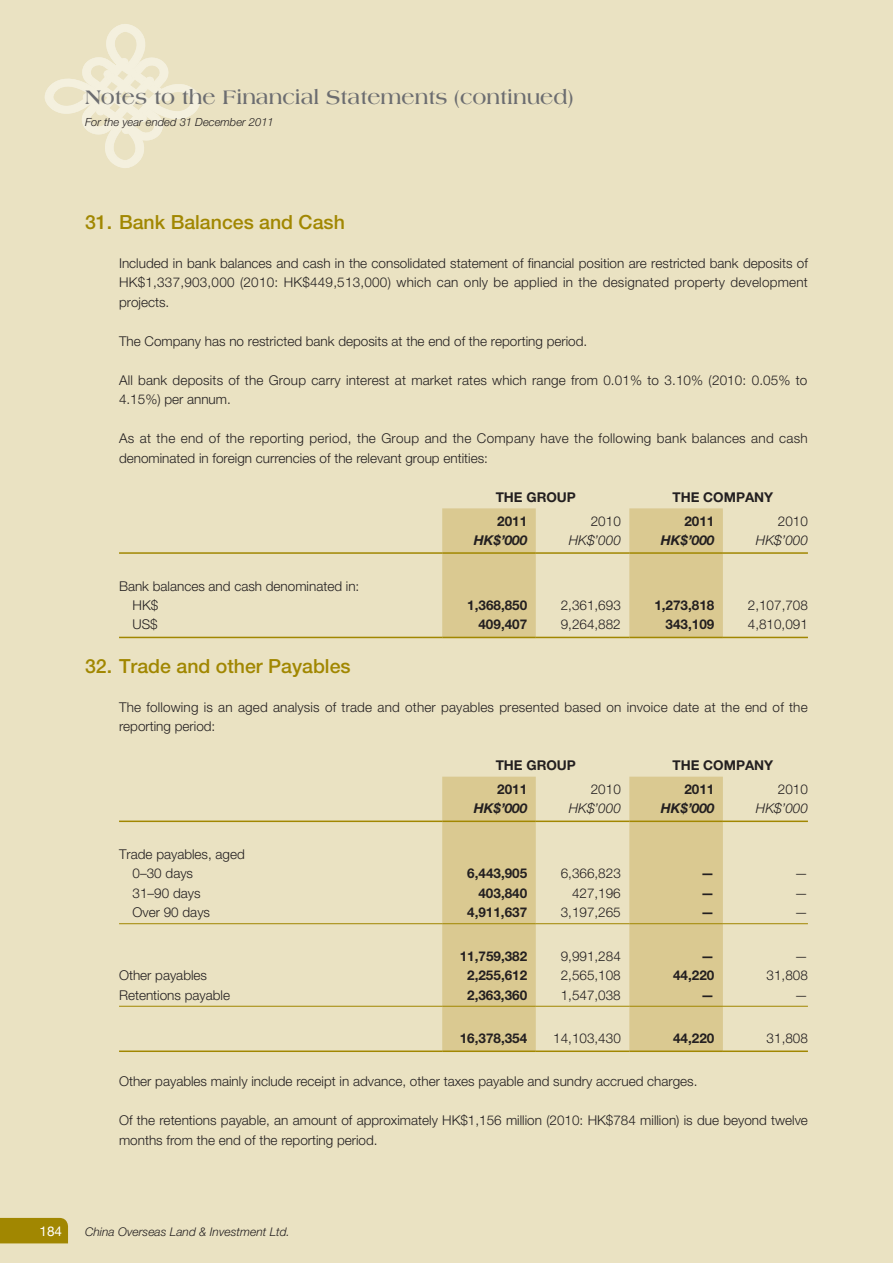
<style>
.page{position:relative;width:893px;height:1263px;background:#eae2c2}
.page>*{position:absolute;margin:0;border:0;box-sizing:border-box;transform-origin:0 0}
.t1{font:700 21px "Americana Std";color:#6c6d70}
.t2{font:500 19.5px "Helvetica Neue LT Std";color:#a18701}
.t3{font:300 13.5px/19.5px "Helvetica Neue LT Std";color:#231f20}
.t4{font:700 13.5px "Helvetica Neue LT Std";color:#231f20}
.t5{font:300 13.5px/19.5px "Helvetica Neue LT Std";letter-spacing:.02em;color:#231f20}
.t6{font:italic 700 13.5px "Helvetica Neue LT Std";color:#231f20}
.t7{font:italic 300 13.5px "Helvetica Neue LT Std";color:#231f20}
.t8{font:13.5px "Helvetica Neue";color:#fff}
.t9{font:italic 300 12px "Helvetica Neue LT Std";color:#231f20}
.t10{font:italic 300 11.25px "Helvetica Neue LT Std";color:#231f20}
</style>
<div class="page">
<svg style="left:44px;top:24px;width:156px;height:144px"></svg>
<div style="left:0;top:1218px;width:68px;height:25px;background:#a18701"></div>
<svg style="left:442px;top:508px;width:281px;height:129px"></svg>
<hr style="left:119px;top:552px;width:323px;height:2px;background:#a18701">
<hr style="left:442px;top:552px;width:94px;height:2px;background:#a18701">
<hr style="left:536px;top:552px;width:93px;height:2px;background:#a18701">
<hr style="left:629px;top:552px;width:94px;height:2px;background:#a18701">
<hr style="left:723px;top:552px;width:85px;height:2px;background:#a18701">
<hr style="left:119px;top:637px;width:323px;height:1px;background:#a18701">
<hr style="left:442px;top:637px;width:94px;height:1px;background:#a18701">
<hr style="left:536px;top:637px;width:93px;height:1px;background:#a18701">
<hr style="left:629px;top:637px;width:94px;height:1px;background:#a18701">
<hr style="left:723px;top:637px;width:85px;height:1px;background:#a18701">
<svg style="left:442px;top:777px;width:281px;height:273px;fill:#dac991"></svg>
<hr style="left:119px;top:820px;width:323px;height:2px;background:#a18701">
<hr style="left:442px;top:820px;width:94px;height:2px;background:#a18701">
<hr style="left:536px;top:820px;width:93px;height:2px;background:#a18701">
<hr style="left:629px;top:820px;width:94px;height:2px;background:#a18701">
<hr style="left:723px;top:820px;width:85px;height:2px;background:#a18701">
<hr style="left:119px;top:923px;width:323px;height:1px;background:#a18701">
<hr style="left:442px;top:923px;width:94px;height:1px;background:#a18701">
<hr style="left:536px;top:923px;width:93px;height:1px;background:#a18701">
<hr style="left:629px;top:923px;width:94px;height:1px;background:#a18701">
<hr style="left:723px;top:923px;width:85px;height:1px;background:#a18701">
<hr style="left:119px;top:1006px;width:323px;height:1px;background:#a18701">
<hr style="left:442px;top:1006px;width:94px;height:1px;background:#a18701">
<hr style="left:536px;top:1006px;width:93px;height:1px;background:#a18701">
<hr style="left:629px;top:1006px;width:94px;height:1px;background:#a18701">
<hr style="left:723px;top:1006px;width:85px;height:1px;background:#a18701">
<hr style="left:119px;top:1050px;width:323px;height:2px;background:#a18701">
<hr style="left:442px;top:1050px;width:94px;height:2px;background:#a18701">
<hr style="left:536px;top:1050px;width:93px;height:2px;background:#a18701">
<hr style="left:629px;top:1050px;width:94px;height:2px;background:#a18701">
<hr style="left:723px;top:1050px;width:85px;height:2px;background:#a18701">
<h1 class="t1" style="left:85px;top:85px;width:490px">Notes to the Financial Statements (continued)</h1>
<p class="t10" style="left:85px;top:116px;width:190px">For the year ended 31 December 2011</p>
<h2 class="t2" style="left:85px;top:210px;width:261px">31. Bank Balances and Cash</h2>
<p class="t3" style="left:119px;top:253px;width:690px;text-align:justify">Included in bank balances and cash in the consolidated statement of financial position are restricted bank deposits of HK$1,337,903,000 (2010: HK$449,513,000) which can only be applied in the designated property development projects.</p>
<p class="t3" style="left:119px;top:331px;width:470px">The Company has no restricted bank deposits at the end of the reporting period.</p>
<p class="t3" style="left:119px;top:370px;width:690px">All bank deposits of the Group carry interest at market rates which range from 0.01% to 3.10% (2010: 0.05% to<br>4.15%) per annum.</p>
<p class="t5" style="left:119px;top:428px;width:690px">As at the end of the reporting period, the Group and the Company have the following bank balances and cash denominated in foreign currencies of the relevant group entities:</p>
<p class="t4" style="left:496px;top:489px;width:82px">THE GROUP</p>
<p class="t4" style="left:672px;top:489px;width:102px">THE COMPANY</p>
<p class="t4" style="left:497px;top:512px;width:32px">2011</p>
<p class="t3" style="left:591px;top:511px;width:32px">2010</p>
<p class="t4" style="left:684px;top:512px;width:32px">2011</p>
<p class="t3" style="left:778px;top:511px;width:32px">2010</p>
<p class="t6" style="left:474px;top:532px;width:55px">HK$’000</p>
<p class="t7" style="left:569px;top:532px;width:54px">HK$’000</p>
<p class="t6" style="left:661px;top:532px;width:55px">HK$’000</p>
<p class="t7" style="left:756px;top:532px;width:54px">HK$’000</p>
<p class="t3" style="left:133px;top:576px;width:228px;text-indent:-14px">Bank balances and cash denominated in:<br>HK$</p>
<p class="t4" style="left:467px;top:597px;width:62px">1,368,850</p>
<p class="t3" style="left:561px;top:595px;width:62px">2,361,693</p>
<p class="t4" style="left:654px;top:597px;width:62px">1,273,818</p>
<p class="t3" style="left:748px;top:595px;width:62px">2,107,708</p>
<p class="t3" style="left:133px;top:615px;width:27px">US$</p>
<p class="t4" style="left:478px;top:616px;width:50px">409,407</p>
<p class="t3" style="left:561px;top:615px;width:62px">9,264,882</p>
<p class="t4" style="left:666px;top:616px;width:50px">343,109</p>
<p class="t3" style="left:748px;top:615px;width:62px">4,810,091</p>
<h2 class="t2" style="left:85px;top:654px;width:267px">32. Trade and other Payables</h2>
<p class="t3" style="left:119px;top:697px;width:690px">The following is an aged analysis of trade and other payables presented based on invoice date at the end of the reporting period:</p>
<p class="t4" style="left:496px;top:757px;width:82px">THE GROUP</p>
<p class="t4" style="left:672px;top:757px;width:102px">THE COMPANY</p>
<p class="t4" style="left:497px;top:781px;width:32px">2011</p>
<p class="t3" style="left:591px;top:779px;width:32px">2010</p>
<p class="t4" style="left:684px;top:781px;width:32px">2011</p>
<p class="t3" style="left:778px;top:779px;width:32px">2010</p>
<p class="t6" style="left:474px;top:800px;width:55px">HK$’000</p>
<p class="t7" style="left:569px;top:800px;width:54px">HK$’000</p>
<p class="t6" style="left:661px;top:800px;width:55px">HK$’000</p>
<p class="t7" style="left:756px;top:800px;width:54px">HK$’000</p>
<p class="t3" style="left:133px;top:844px;width:114px;text-indent:-14px">Trade payables, aged<br>0–30 days</p>
<p class="t4" style="left:467px;top:865px;width:62px">6,443,905</p>
<p class="t3" style="left:561px;top:863px;width:62px">6,366,823</p>
<p class="t4" style="left:701px;top:865px;width:15px">—</p>
<p class="t3" style="left:794px;top:863px;width:15px">—</p>
<p class="t3" style="left:133px;top:883px;width:70px">31–90 days</p>
<p class="t4" style="left:478px;top:884px;width:50px">403,840</p>
<p class="t3" style="left:572px;top:883px;width:50px">427,196</p>
<p class="t4" style="left:701px;top:884px;width:15px">—</p>
<p class="t3" style="left:794px;top:883px;width:15px">—</p>
<p class="t3" style="left:133px;top:902px;width:79px">Over 90 days</p>
<p class="t4" style="left:467px;top:904px;width:62px">4,911,637</p>
<p class="t3" style="left:561px;top:902px;width:62px">3,197,265</p>
<p class="t4" style="left:701px;top:904px;width:15px">—</p>
<p class="t3" style="left:794px;top:902px;width:15px">—</p>
<p class="t4" style="left:460px;top:948px;width:69px">11,759,382</p>
<p class="t3" style="left:561px;top:946px;width:62px">9,991,284</p>
<p class="t4" style="left:701px;top:948px;width:15px">—</p>
<p class="t3" style="left:794px;top:946px;width:15px">—</p>
<p class="t3" style="left:119px;top:965px;width:90px">Other payables</p>
<p class="t4" style="left:467px;top:967px;width:62px">2,255,612</p>
<p class="t3" style="left:561px;top:965px;width:62px">2,565,108</p>
<p class="t4" style="left:673px;top:967px;width:43px">44,220</p>
<p class="t3" style="left:767px;top:965px;width:43px">31,808</p>
<p class="t3" style="left:119px;top:985px;width:113px">Retentions payable</p>
<p class="t4" style="left:467px;top:987px;width:62px">2,363,360</p>
<p class="t3" style="left:561px;top:985px;width:62px">1,547,038</p>
<p class="t4" style="left:701px;top:987px;width:15px">—</p>
<p class="t3" style="left:794px;top:985px;width:15px">—</p>
<p class="t4" style="left:460px;top:1030px;width:69px">16,378,354</p>
<p class="t3" style="left:553px;top:1028px;width:69px">14,103,430</p>
<p class="t4" style="left:673px;top:1030px;width:43px">44,220</p>
<p class="t3" style="left:767px;top:1028px;width:43px">31,808</p>
<p class="t3" style="left:119px;top:1071px;width:580px">Other payables mainly include receipt in advance, other taxes payable and sundry accrued charges.</p>
<p class="t3" style="left:119px;top:1110px;width:690px">Of the retentions payable, an amount of approximately HK$1,156 million (2010: HK$784 million) is due beyond twelve months from the end of the reporting period.</p>
<p class="t8" style="left:40px;top:1223px;width:24px">184</p>
<p class="t9" style="left:85px;top:1224px;width:206px">China Overseas Land &amp; Investment Ltd.</p>
</div>
